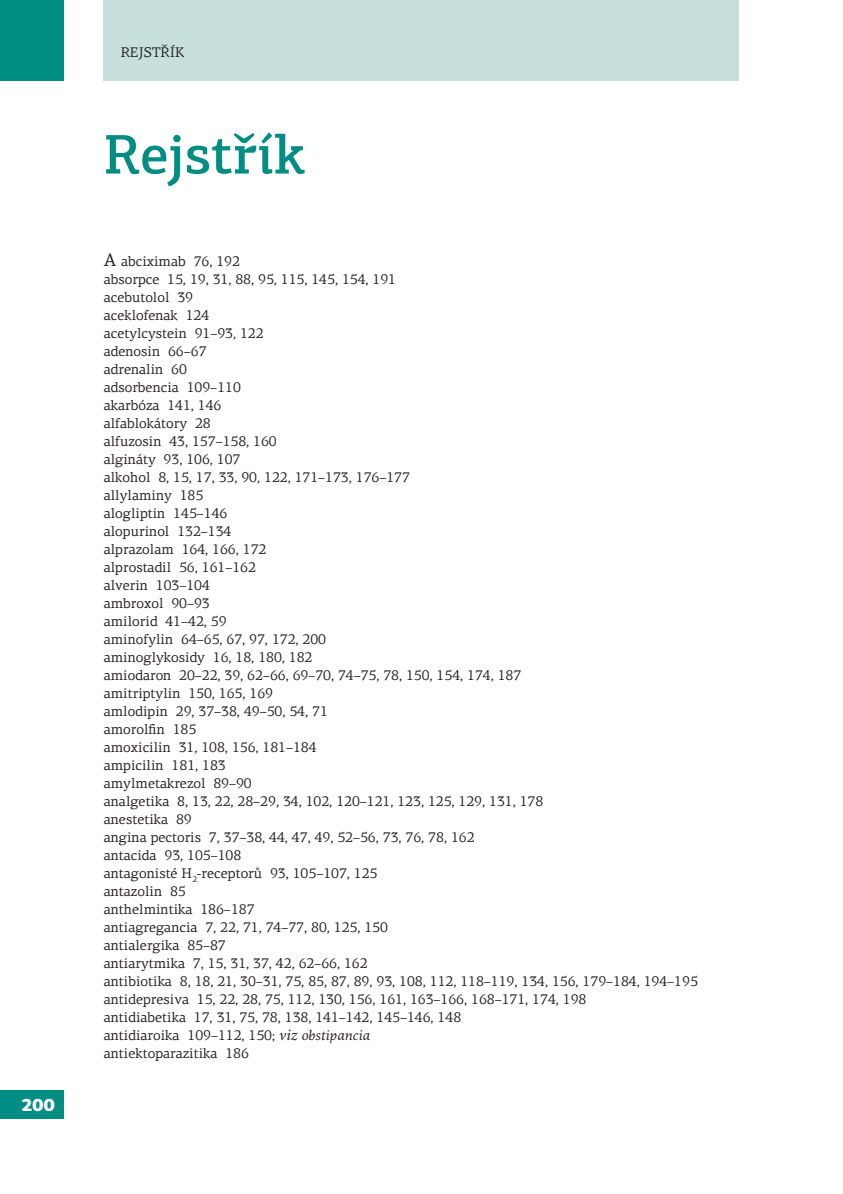
<style>
.page{position:relative;width:843px;height:1194px;background:#fff}
.page>*{position:absolute;margin:0;border:0;box-sizing:border-box;transform-origin:0 0}
.t1{font:500 56px "PF Agora Slab Pro";color:#008d83}
.t2{font:900 18px "PF Agora Sans Pro";color:#fff}
.t3{font:14px/18px "PF Agora Serif Pro";color:#231f20}
.s1{font-size:18px}
.s2{font-family:"Minion Pro";font-style:italic;font-size:16px}
.s3{font-style:italic}
</style>
<div class="page">
<div style="left:0;top:1090px;width:64px;height:29px;background:#008d83"></div>
<div style="left:104px;top:0;width:635px;height:81px;background:#c7e0de"></div>
<div style="left:0;top:0;width:64px;height:81px;background:#008d83"></div>
<p class="t2" style="left:21px;top:1093px;width:35px">200</p>
<p class="t3" style="left:121px;top:43px;width:65px">REJSTŘÍK</p>
<h1 class="t1" style="left:104px;top:120px;width:203px">Rejstřík</h1>
<p class="t3" style="left:104px;top:252px;width:595px"><span class="s1">A</span> abciximab 76, 192<br>absorpce 15, 19, 31, 88, 95, 115, 145, 154, 191<br>acebutolol 39<br>aceklofenak 124<br>acetylcystein 91–93, 122<br>adenosin 66–67<br>adrenalin 60<br>adsorbencia 109–110<br>akarbóza 141, 146<br>alfablokátory 28<br>alfuzosin 43, 157–158, 160<br>algináty 93, 106, 107<br>alkohol 8, 15, 17, 33, 90, 122, 171–173, 176–177<br>allylaminy 185<br>alogliptin 145–146<br>alopurinol 132–134<br>alprazolam 164, 166, 172<br>alprostadil 56, 161–162<br>alverin 103–104<br>ambroxol 90–93<br>amilorid 41–42, 59<br>aminofylin 64–65, 67, 97, 172, 200<br>aminoglykosidy 16, 18, 180, 182<br>amiodaron 20–22, 39, 62–66, 69–70, 74–75, 78, 150, 154, 174, 187<br>amitriptylin 150, 165, 169<br>amlodipin 29, 37–38, 49–50, 54, 71<br>amorolfin 185<br>amoxicilin 31, 108, 156, 181–184<br>ampicilin 181, 183<br>amylmetakrezol 89–90<br>analgetika 8, 13, 22, 28–29, 34, 102, 120–121, 123, 125, 129, 131, 178<br>anestetika 89<br>angina pectoris 7, 37–38, 44, 47, 49, 52–56, 73, 76, 78, 162<br>antacida 93, 105–108<br>antagonisté H<sub>2</sub>-receptorů 93, 105–107, 125<br>antazolin 85<br>anthelmintika 186–187<br>antiagregancia 7, 22, 71, 74–77, 80, 125, 150<br>antialergika 85–87<br>antiarytmika 7, 15, 31, 37, 42, 62–66, 162<br>antibiotika 8, 18, 21, 30–31, 75, 85, 87, 89, 93, 108, 112, 118–119, 134, 156, 179–184, 194–195 antidepresiva 15, 22, 28, 75, 112, 130, 156, 161, 163–166, 168–171, 174, 198<br>antidiabetika 17, 31, 75, 78, 138, 141–142, 145–146, 148<br>antidiaroika 109–112, 150; <span class="s2">viz</span> <span class="s3">obstipancia<br></span>antiektoparazitika 186</p>
</div>
